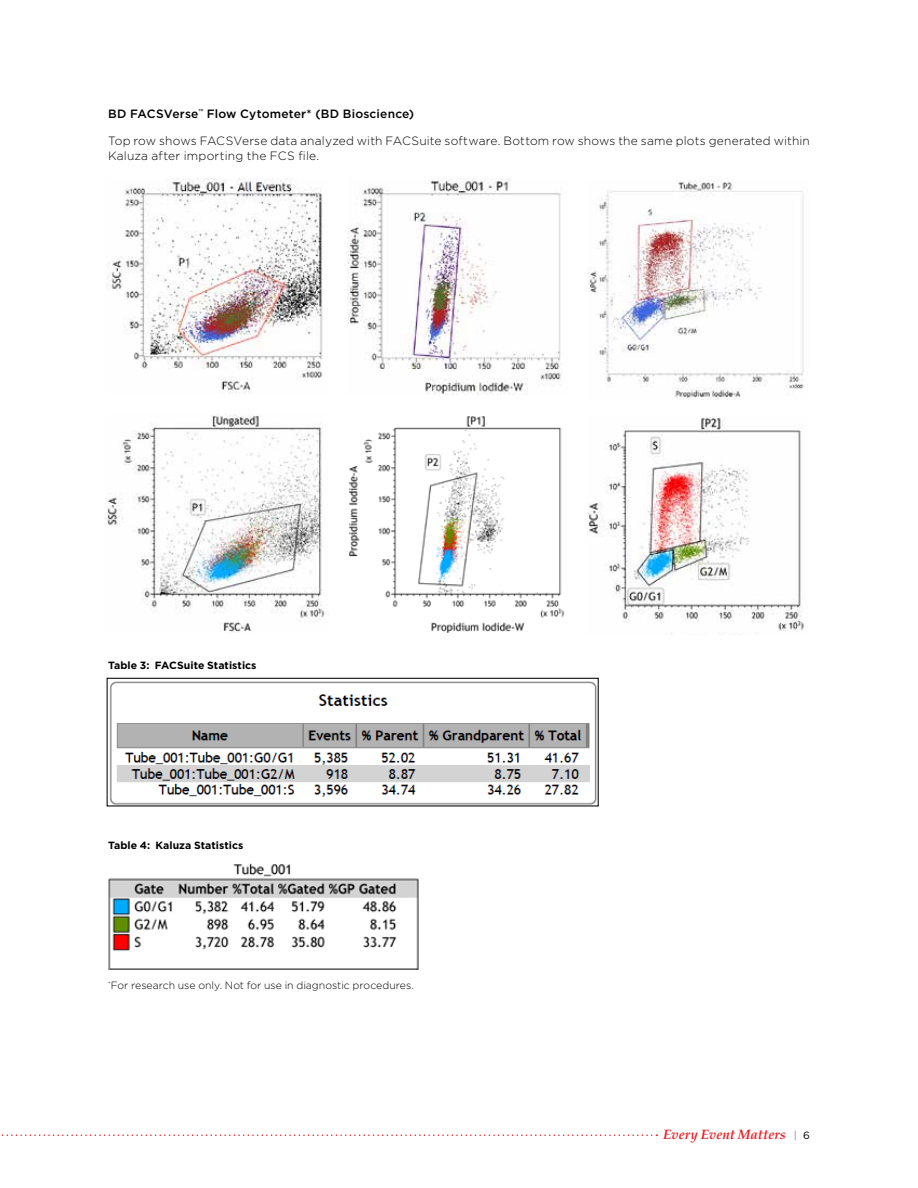
<style>
.page{position:relative;width:918px;height:1188px;background:#fff}
.page>*{position:absolute;margin:0;border:0;box-sizing:border-box;transform-origin:0 0}
.t1{font:italic 700 13.5px "Palatino";color:#ed1d24}
.t2{font:300 12px/14.4px "Gotham";letter-spacing:.01em;color:#000}
.t3{font:500 12px "Gotham";letter-spacing:.015em;color:#000}
.t4{font:300 10.5px "Gotham";color:#000}
.t5{font:700 10.5px "Gotham";letter-spacing:.005em;color:#000}
.s1{font-family:"Gotham";font-weight:400;font-style:normal;font-size:10.5px;color:#7e868c}
.s2{font-family:"Gotham";font-weight:400;font-style:normal;font-size:10.5px;color:#000}
</style>
<div class="page">
<svg style="left:1px;top:1134px;width:656px;height:2px"></svg>
<img style="left:107px;top:179px;width:216px;height:215px">
<img style="left:107px;top:415px;width:218px;height:217px">
<img style="left:347px;top:179px;width:214px;height:215px">
<img style="left:349px;top:416px;width:215px;height:216px">
<img style="left:587px;top:180px;width:217px;height:220px">
<img style="left:587px;top:416px;width:217px;height:219px">
<img style="left:108px;top:863px;width:311px;height:107px">
<hr style="left:110px;top:969px;width:308px;height:1px;background:#000">
<img style="left:109px;top:681px;width:488px;height:123px">
<div style="left:107px;top:678px;width:492px;height:128px;border:1px solid #000"></div>
<p class="t3" style="left:108px;top:106px;width:308px">BD FACSVerse<sup>™</sup> Flow Cytometer* (BD Bioscience)</p>
<p class="t2" style="left:108px;top:134px;width:704px">Top row shows FACSVerse data analyzed with FACSuite software. Bottom row shows the same plots generated within<br>Kaluza after importing the FCS file.</p>
<p class="t5" style="left:108px;top:658px;width:150px">Table 3: FACSuite Statistics</p>
<p class="t5" style="left:108px;top:838px;width:137px">Table 4: Kaluza Statistics</p>
<p class="t4" style="left:108px;top:979px;width:307px"><sup>*</sup>For research use only. Not for use in diagnostic procedures.</p>
<p class="t1" style="left:663px;top:1123px;width:148px">Every Event Matters <span class="s1">|</span> <span class="s2">6</span></p>
</div>
